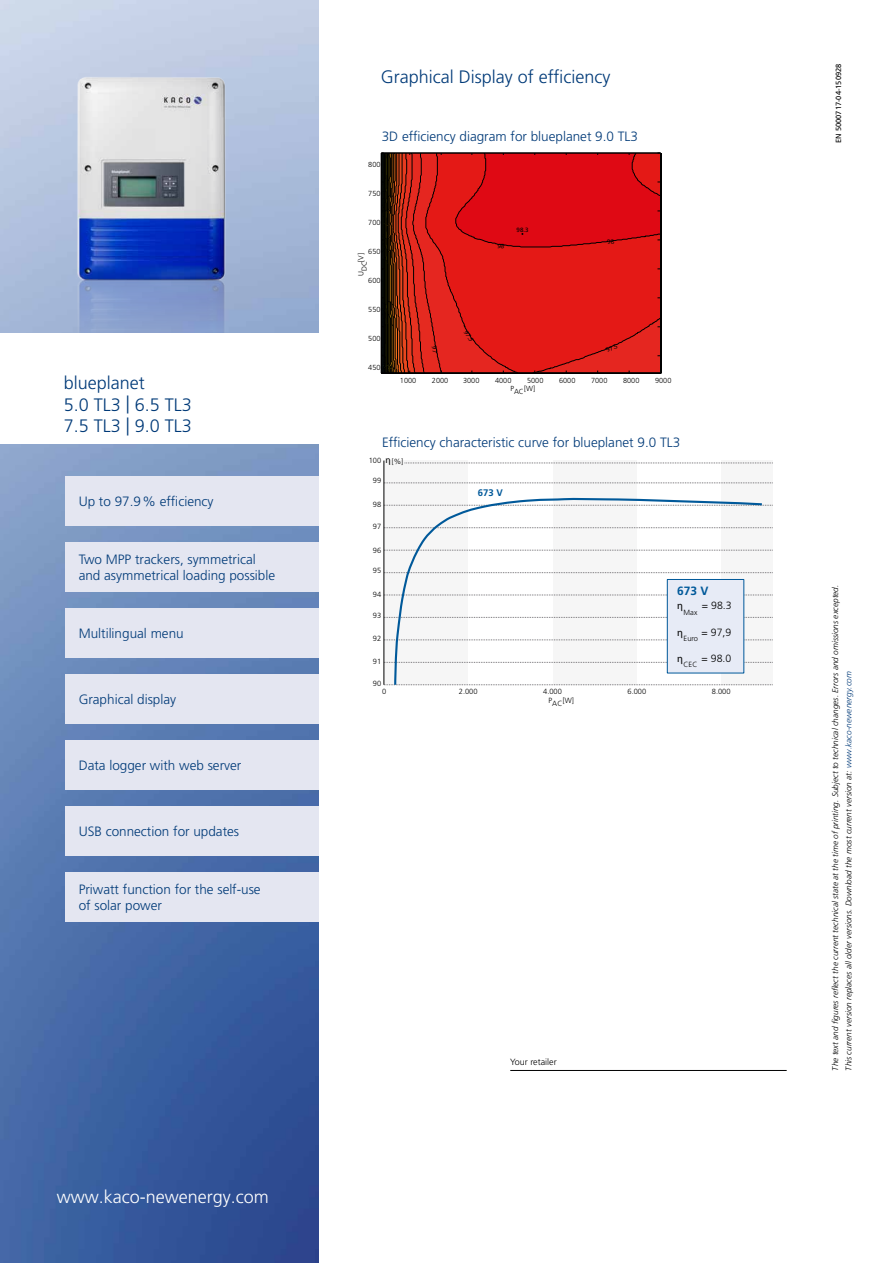
<style>
.page{position:relative;width:893px;height:1263px;background:#fff}
.page>*{position:absolute;margin:0;border:0;box-sizing:border-box;transform-origin:0 0}
.t1{font:300 18px/21.6px "Frutiger LT Pro";color:#003a78}
.t2{font:300 18px "Frutiger LT Pro";color:#fff}
.t3{font:300 13.5px/16.5px "Frutiger LT Pro";color:#003a78}
.t4{font:700 12px "Frutiger LT Pro";color:#00599a}
.t5{font:300 10.5px "Frutiger LT Pro";color:#000}
.t6{font:10.5px "Myriad Pro";color:#000}
.t7{font:700 9.6px "Frutiger LT Pro";color:#00599a}
.t8{font:300 9px "Frutiger LT Pro";color:#000}
.t9{font:italic 300 8.25px/13.5px "Frutiger LT Pro";color:#000}
.t10{font:300 7.5px "Frutiger LT Pro";color:#000}
.t11{font:7.5px "Frutiger LT Pro";color:#000}
.t12{font:300 7.35px "Frutiger LT Pro";color:#000}
.t13{font:italic 6.75px "Helvetica";color:#000}
.t14{font:6.15px "Frutiger LT Pro";color:#000}
.s1{color:#003a78}
</style>
<div class="page">
<img style="left:0;top:0;width:319px;height:1263px">
<hr style="left:510px;top:1070px;width:277px;height:1px;background:#000">
<div style="left:0;top:333px;width:319px;height:110px;background:#fff"></div>
<div style="left:384px;top:461px;width:84px;height:224px;background:#f6f6f6"></div>
<div style="left:553px;top:461px;width:84px;height:224px;background:#f6f6f6"></div>
<div style="left:721px;top:461px;width:52px;height:224px;background:#f6f6f6"></div>
<svg style="left:384px;top:662px;width:389px;height:1px"></svg>
<svg style="left:384px;top:684px;width:389px;height:1px"></svg>
<svg style="left:384px;top:639px;width:389px;height:1px"></svg>
<svg style="left:384px;top:617px;width:389px;height:1px"></svg>
<svg style="left:384px;top:594px;width:389px;height:1px"></svg>
<svg style="left:384px;top:572px;width:389px;height:1px"></svg>
<svg style="left:384px;top:505px;width:389px;height:1px"></svg>
<svg style="left:384px;top:527px;width:389px;height:1px"></svg>
<svg style="left:384px;top:550px;width:389px;height:1px"></svg>
<svg style="left:384px;top:482px;width:389px;height:1px"></svg>
<hr style="left:383px;top:461px;width:1px;height:224px;background:#000">
<svg style="left:405px;top:462px;width:368px;height:1px"></svg>
<svg style="left:393px;top:497px;width:371px;height:189px"></svg>
<hr style="left:381px;top:373px;width:280px;height:1px;background:#000">
<img style="left:69px;top:72px;width:165px;height:260px">
<div style="left:66px;top:476px;width:253px;height:50px;background:#e4e6f1"></div>
<div style="left:66px;top:542px;width:253px;height:50px;background:#e4e6f1"></div>
<div style="left:66px;top:608px;width:253px;height:50px;background:#e4e6f1"></div>
<div style="left:66px;top:674px;width:253px;height:50px;background:#e4e6f1"></div>
<div style="left:66px;top:740px;width:253px;height:50px;background:#e4e6f1"></div>
<div style="left:66px;top:806px;width:253px;height:50px;background:#e4e6f1"></div>
<div style="left:66px;top:872px;width:253px;height:50px;background:#e4e6f1"></div>
<svg style="left:381px;top:153px;width:280px;height:220px;background:#cc1715"></svg>
<h1 class="t1" style="left:64px;top:372px;width:130px">blueplanet<br>5.0 TL3 | 6.5 TL3<br>7.5 TL3 | 9.0 TL3</h1>
<p class="t3" style="left:79px;top:493px;width:136px">Up to 97.9 % efficiency</p>
<p class="t3" style="left:79px;top:551px;width:198px">Two MPP trackers, symmetrical and asymmetrical loading possible</p>
<p class="t3" style="left:79px;top:625px;width:107px">Multilingual menu</p>
<p class="t3" style="left:79px;top:691px;width:99px">Graphical display</p>
<p class="t3" style="left:79px;top:757px;width:164px">Data logger with web server</p>
<p class="t3" style="left:79px;top:823px;width:162px">USB connection for updates</p>
<p class="t3" style="left:79px;top:881px;width:184px">Priwatt function for the self-use of solar power</p>
<h1 class="t2" style="left:57px;top:1186px;width:214px">www.kaco-newenergy.com</h1>
<h1 class="t1" style="left:381px;top:66px;width:231px">Graphical Display of efficiency</h1>
<p class="t11" style="left:834px;top:143px;width:81px;rotate:-90deg">EN 5000717-04-150928</p>
<p class="t3" style="left:382px;top:128px;width:258px">3D efficiency diagram for blueplanet 9.0 TL3</p>
<p class="t12" style="left:368px;top:160px;width:14px">800</p>
<p class="t12" style="left:368px;top:189px;width:14px">750</p>
<p class="t12" style="left:368px;top:218px;width:14px">700</p>
<p class="t12" style="left:368px;top:247px;width:14px">650</p>
<p class="t12" style="left:357px;top:276px;width:24px;rotate:-90deg">UDC[V]</p>
<p class="t12" style="left:368px;top:276px;width:14px">600</p>
<p class="t12" style="left:368px;top:305px;width:14px">550</p>
<p class="t12" style="left:368px;top:334px;width:14px">500</p>
<p class="t12" style="left:368px;top:363px;width:14px">450</p>
<p class="t13" style="left:469px;top:328px;width:13px;rotate:55deg">97.5</p>
<p class="t14" style="left:517px;top:226px;width:13px">98.3</p>
<p class="t13" style="left:605px;top:346px;width:13px;rotate:-24deg">97.5</p>
<p class="t12" style="left:400px;top:376px;width:18px">1000</p>
<p class="t12" style="left:432px;top:376px;width:18px">2000</p>
<p class="t12" style="left:463px;top:376px;width:18px">3000</p>
<p class="t12" style="left:495px;top:376px;width:18px">4000</p>
<p class="t12" style="left:527px;top:376px;width:18px">5000</p>
<p class="t12" style="left:559px;top:376px;width:18px">6000</p>
<p class="t12" style="left:591px;top:376px;width:18px">7000</p>
<p class="t12" style="left:623px;top:376px;width:18px">8000</p>
<p class="t12" style="left:655px;top:376px;width:18px">9000</p>
<p class="t12" style="left:510px;top:384px;width:26px">PAC [W]</p>
<p class="t3" style="left:382px;top:434px;width:300px">Efficiency characteristic curve for blueplanet 9.0 TL3</p>
<p class="t10" style="left:369px;top:456px;width:14px">100</p>
<p class="t10" style="left:373px;top:476px;width:10px">99</p>
<p class="t10" style="left:373px;top:500px;width:10px">98</p>
<p class="t10" style="left:373px;top:522px;width:10px">97</p>
<p class="t10" style="left:373px;top:546px;width:10px">96</p>
<p class="t10" style="left:373px;top:566px;width:10px">95</p>
<p class="t10" style="left:373px;top:590px;width:10px">94</p>
<p class="t10" style="left:373px;top:611px;width:10px">93</p>
<p class="t10" style="left:373px;top:633px;width:10px">92</p>
<p class="t10" style="left:373px;top:657px;width:10px">91</p>
<p class="t10" style="left:373px;top:679px;width:10px">90</p>
<p class="t10" style="left:392px;top:457px;width:13px">[%]</p>
<p class="t7" style="left:478px;top:487px;width:26px">673 V</p>
<p class="t4" style="left:677px;top:584px;width:33px">673 V</p>
<p class="t6" style="left:677px;top:599px;width:7px">η</p>
<p class="t10" style="left:684px;top:608px;width:15px">Max</p>
<p class="t6" style="left:677px;top:625px;width:7px">η</p>
<p class="t10" style="left:684px;top:634px;width:16px">Euro</p>
<p class="t5" style="left:702px;top:600px;width:31px">= 98.3</p>
<p class="t5" style="left:702px;top:626px;width:31px">= 97,9</p>
<p class="t5" style="left:702px;top:652px;width:31px">= 98.0</p>
<p class="t6" style="left:677px;top:652px;width:7px">η</p>
<p class="t10" style="left:684px;top:660px;width:15px">CEC</p>
<p class="t10" style="left:382px;top:687px;width:6px">0</p>
<p class="t10" style="left:459px;top:687px;width:20px">2.000</p>
<p class="t10" style="left:543px;top:687px;width:20px">4.000</p>
<p class="t10" style="left:627px;top:687px;width:20px">6.000</p>
<p class="t10" style="left:712px;top:687px;width:20px">8.000</p>
<p class="t10" style="left:549px;top:696px;width:27px">PAC [W]</p>
<p class="t8" style="left:510px;top:1057px;width:48px">Your retailer</p>
<p class="t9" style="left:829px;top:1070px;width:487px;rotate:-90deg">The text and figures reflect the current technical state at the time of printing. Subject to technical changes. Errors and omissions excepted.<br>This current version replaces all older versions. Download the most current version at: <span class="s1">www.kaco-newenergy.com</span></p>
</div>
